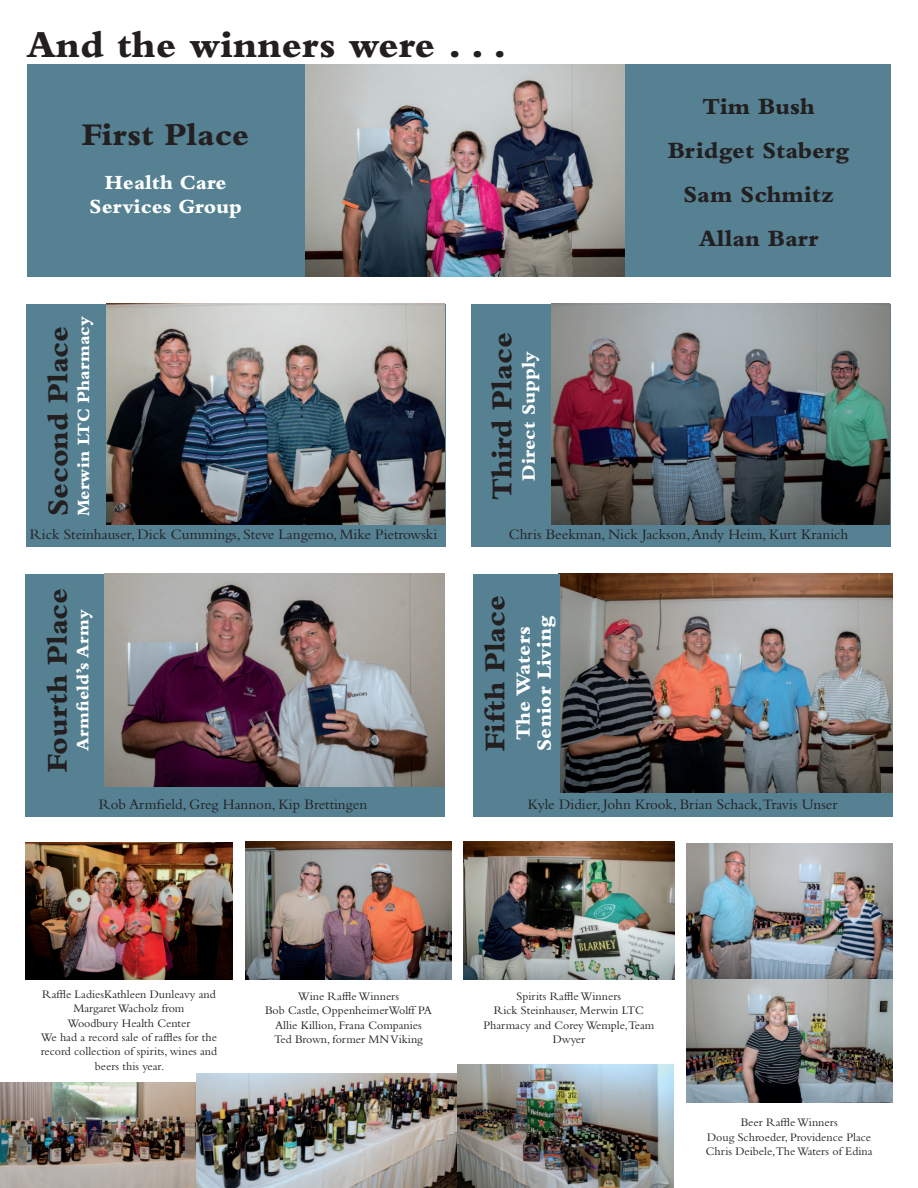
<style>
.page{position:relative;width:918px;height:1188px;background:#fff}
.page>*{position:absolute;margin:0;border:0;box-sizing:border-box;transform-origin:0 0}
.t1{font:800 39px "Bembo";color:#231f20}
.t2{font:800 33px "Bembo";color:#231f20}
.t3{font:800 30px "Bembo";color:#231f20}
.t4{font:800 24px/43.8px "Bembo";color:#231f20;text-align:center}
.t5{font:800 21px/24px "Bembo";color:#fff;text-align:center}
.t6{font:800 19.5px "Bembo";color:#fff}
.t7{font:800 18px "Bembo";color:#fff}
.t8{font:15px "Bembo";color:#231f20}
.t9{font:12px/14.4px "Bembo";color:#231f20;text-align:center}
</style>
<div class="page">
<img style="left:0;top:1082px;width:196px;height:106px">
<img style="left:196px;top:1074px;width:261px;height:114px">
<div style="left:626px;top:65px;width:265px;height:212px;background:#558193"></div>
<div style="left:27px;top:65px;width:278px;height:203px;background:#558193"></div>
<img style="left:306px;top:65px;width:318px;height:212px">
<svg style="left:26px;top:304px;width:420px;height:243px;background:#557b89"></svg>
<div style="left:27px;top:304px;width:79px;height:212px;background:#558193"></div>
<div style="left:27px;top:528px;width:413px;height:17px;background:#558193"></div>
<img style="left:107px;top:304px;width:338px;height:220px">
<svg style="left:471px;top:304px;width:419px;height:243px;background:#537785"></svg>
<div style="left:472px;top:310px;width:79px;height:212px;background:#558193"></div>
<div style="left:472px;top:528px;width:413px;height:19px;background:#558193"></div>
<img style="left:552px;top:304px;width:338px;height:220px">
<div style="left:26px;top:574px;width:419px;height:243px;background:#558193"></div>
<img style="left:105px;top:574px;width:340px;height:212px">
<div style="left:473px;top:574px;width:419px;height:243px;background:#558193"></div>
<img style="left:560px;top:574px;width:332px;height:219px">
<img style="left:457px;top:1065px;width:216px;height:123px">
<img style="left:245px;top:842px;width:207px;height:137px">
<img style="left:26px;top:843px;width:206px;height:136px">
<img style="left:463px;top:842px;width:212px;height:137px">
<img style="left:686px;top:843px;width:206px;height:260px">
<h1 class="t1" style="left:26px;top:23px;width:482px">And the winners were . . .</h1>
<h2 class="t2" style="left:82px;top:117px;width:169px">First Place</h2>
<h3 class="t5" style="left:90px;top:170px;width:154px">Health Care<br>Services Group</h3>
<h3 class="t4" style="left:668px;top:85px;width:183px">Tim Bush<br>Bridget Staberg<br>Sam Schmitz<br>Allan Barr</h3>
<h3 class="t3" style="left:41px;top:516px;width:192px;rotate:-90deg">Second Place</h3>
<h3 class="t7" style="left:73px;top:516px;width:201px;rotate:-90deg">Merwin LTC Pharmacy</h3>
<p class="t8" style="left:30px;top:526px;width:409px">Rick Steinhauser, Dick Cummings, Steve Langemo, Mike Pietrowski</p>
<h3 class="t3" style="left:40px;top:772px;width:186px;rotate:-90deg">Fourth Place</h3>
<h3 class="t7" style="left:73px;top:751px;width:143px;rotate:-90deg">Armfield’s Army</h3>
<h3 class="t3" style="left:485px;top:500px;width:169px;rotate:-90deg">Third Place</h3>
<h3 class="t6" style="left:518px;top:481px;width:131px;rotate:-90deg">Direct Supply</h3>
<p class="t8" style="left:509px;top:526px;width:341px">Chris Beekman, Nick Jackson, Andy Heim, Kurt Kranich</p>
<h3 class="t3" style="left:478px;top:751px;width:158px;rotate:-90deg">Fifth Place</h3>
<h3 class="t5" style="left:513px;top:751px;width:137px;line-height:21px;rotate:-90deg">The Waters<br>Senior Living</h3>
<p class="t8" style="left:99px;top:796px;width:270px">Rob Armfield, Greg Hannon, Kip Brettingen</p>
<p class="t8" style="left:528px;top:796px;width:311px">Kyle Didier, John Krook, Brian Schack,Travis Unser</p>
<p class="t9" style="left:41px;top:987px;width:178px">Raffle LadiesKathleen Dunleavy and<br>Margaret Wacholz from<br>Woodbury Health Center<br>We had a record sale of raffles for the record collection of spirits, wines and beers this year.</p>
<p class="t9" style="left:483px;top:989px;width:172px">Spirits Raffle Winners<br>Rick Steinhauser, Merwin LTC<br>Pharmacy and Corey Wemple,Team<br>Dwyer</p>
<p class="t9" style="left:265px;top:989px;width:169px">Wine Raffle Winners<br>Bob Castle, OppenheimerWolff PA<br>Allie Killion, Frana Companies<br>Ted Brown, former MN Viking</p>
<p class="t9" style="left:706px;top:1115px;width:168px">Beer Raffle Winners<br>Doug Schroeder, Providence Place<br>Chris Deibele,The Waters of Edina</p>
</div>
